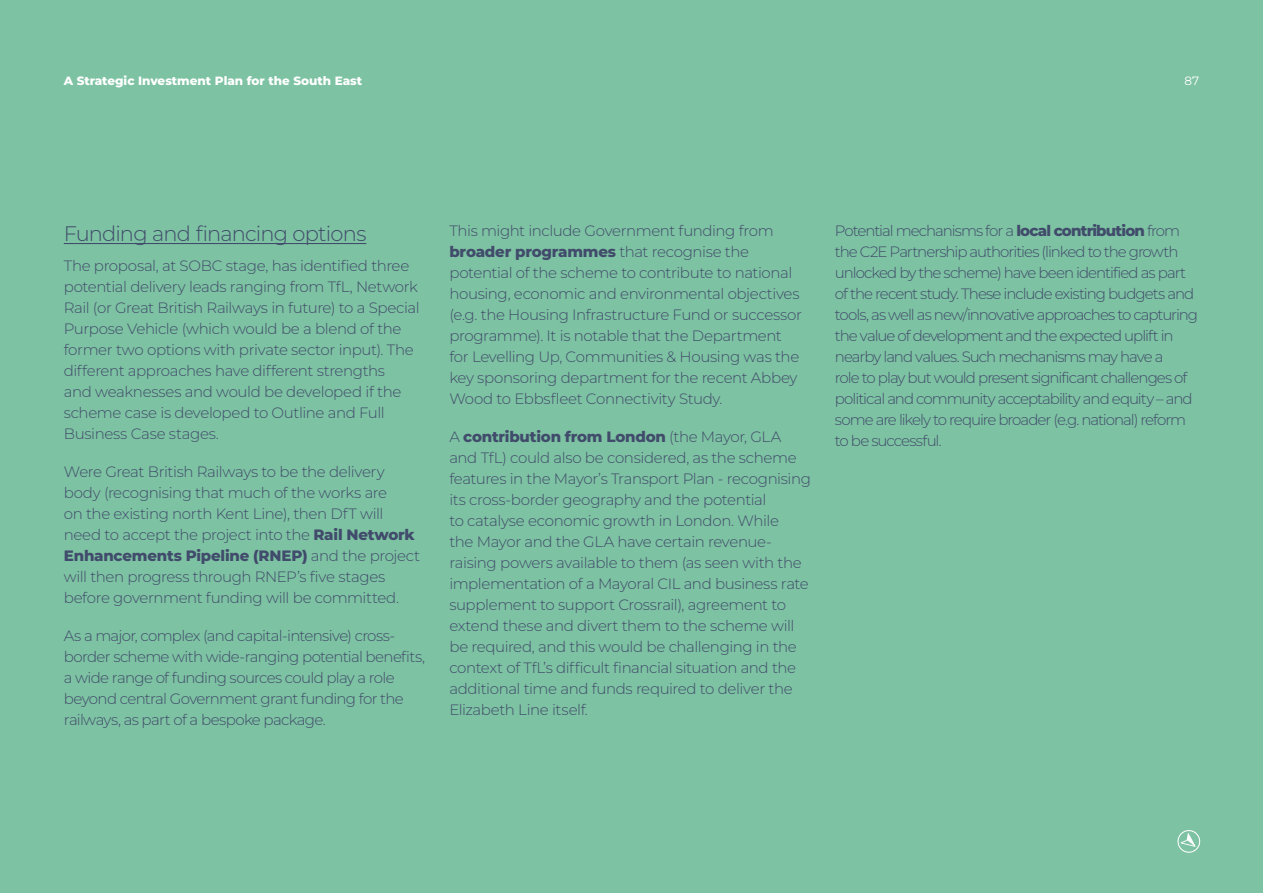
<style>
.page{position:relative;width:1263px;height:893px;background:#7dc2a2}
.page>*{position:absolute;margin:0;border:0;box-sizing:border-box;transform-origin:0 0}
.t1{font:300 21px "Montserrat";letter-spacing:-.04em;color:#414b6b}
.Body_10pt{font:300 15px/21px "Montserrat";letter-spacing:-.035em;color:#414b6b}
.Body_10pt-2{font:300 15px/21px "Montserrat";letter-spacing:-.065em;color:#414b6b}
.t2{font:800 12px "Montserrat";color:#fff}
.t3{font:12px "Montserrat";color:#fff}
.s1{font-weight:800}
</style>
<div class="page">
<svg style="left:1177px;top:830px;width:23px;height:23px"></svg>
<hr style="left:64px;top:243px;width:302px;height:1px;background:#414b6b">
<p class="t2" style="left:64px;top:73px;width:300px">A Strategic Investment Plan for the South East</p>
<p class="t3" style="left:1184px;top:73px;width:16px">87</p>
<p class="t1" style="left:64px;top:220px;width:304px">Funding and financing options</p>
<p class="Body_10pt" style="left:64px;top:255px;width:357px">The proposal, at SOBC stage, has identified three potential delivery leads ranging from TfL, Network Rail (or Great British Railways in future) to a Special Purpose Vehicle (which would be a blend of the former two options with private sector input). The different approaches have different strengths<br>and weaknesses and would be developed if the scheme case is developed to Outline and Full Business Case stages.</p>
<p class="Body_10pt" style="left:64px;top:461px;width:358px">Were Great British Railways to be the delivery body (recognising that much of the works are<br>on the existing north Kent Line), then DfT will need to accept the project into the <span class="s1">Rail Network Enhancements Pipeline (RNEP)</span> and the project will then progress through RNEP’s five stages before government funding will be committed.</p>
<p class="Body_10pt" style="left:64px;top:625px;width:363px">As a major, complex (and capital-intensive) cross&shy;border scheme with wide-ranging potential benefits, a wide range of funding sources could play a role beyond central Government grant funding for the railways, as part of a bespoke package.</p>
<p class="Body_10pt" style="left:449px;top:219px;width:354px">This might include Government funding from <span class="s1">broader programmes</span> that recognise the potential of the scheme to contribute to national housing, economic and environmental objectives (e.g. the Housing Infrastructure Fund or successor programme). It is notable that the Department for Levelling Up, Communities &amp; Housing was the key sponsoring department for the recent Abbey Wood to Ebbsfleet Connectivity Study.</p>
<p class="Body_10pt" style="left:449px;top:425px;width:363px">A <span class="s1">contribution from London</span> (the Mayor, GLA and TfL) could also be considered, as the scheme features in the Mayor’s Transport Plan - recognising its cross-border geography and the potential<br>to catalyse economic growth in London. While<br>the Mayor and the GLA have certain revenue&shy;raising powers available to them (as seen with the implementation of a Mayoral CIL and business rate supplement to support Crossrail), agreement to extend these and divert them to the scheme will be required, and this would be challenging in the context of TfL’s difficult financial situation and the additional time and funds required to deliver the Elizabeth Line itself.</p>
<p class="Body_10pt-2" style="left:835px;top:219px;width:365px">Potential mechanisms for a <span class="s1">local contribution</span> from the C2E Partnership authorities (linked to the growth unlocked by the scheme) have been identified as part of the recent study. These include existing budgets and tools, as well as new/innovative approaches to capturing the value of development and the expected uplift in nearby land values. Such mechanisms may have a<br>role to play but would present significant challenges of political and community acceptability and equity – and some are likely to require broader (e.g. national) reform to be successful.</p>
</div>
